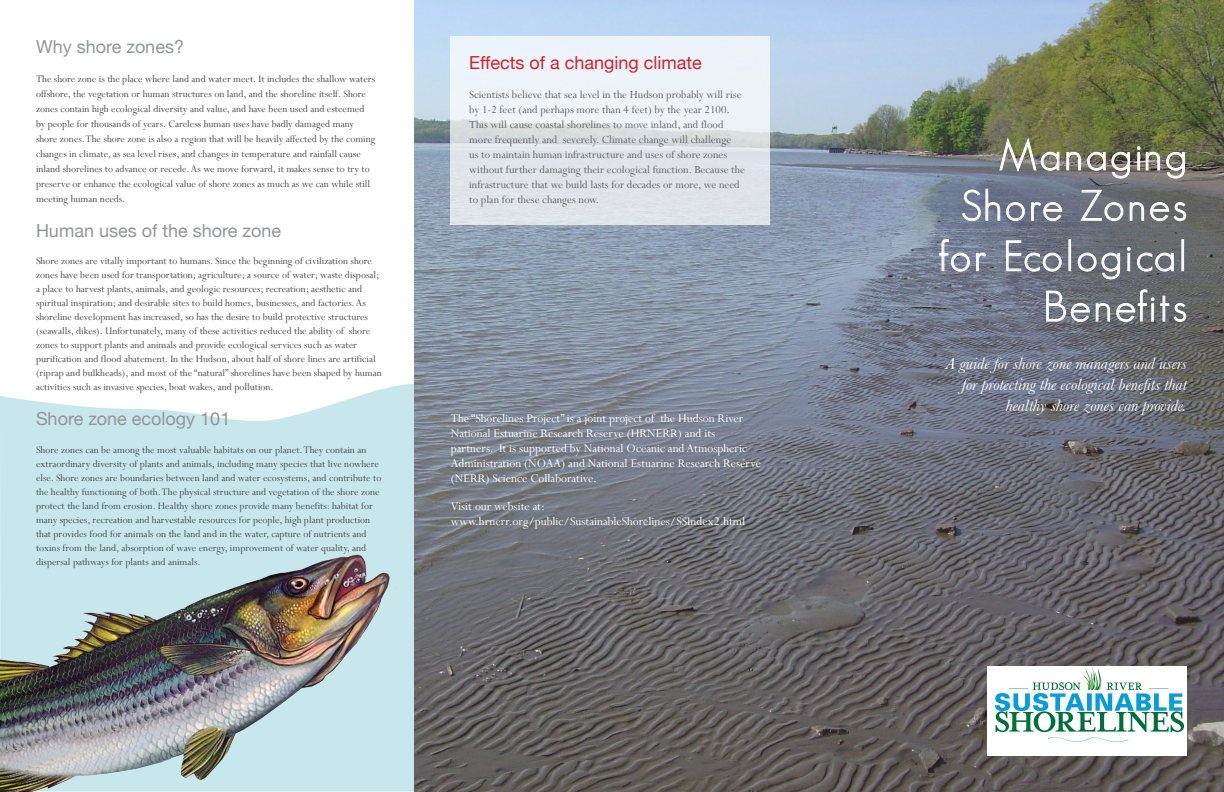
<style>
.page{position:relative;width:1224px;height:792px;background:#fff}
.page>*{position:absolute;margin:0;border:0;box-sizing:border-box;transform-origin:0 0}
.itinerary_text{font:300 42px/50.4px "Geosans";letter-spacing:.07em;color:#fff;text-align:right}
.day{font:18px "Helvetica Neue";color:#939598}
.day-2{font:18px "Helvetica Neue";color:#d1232a}
.itinerary_text-2{font:italic 17px/21px "Baskerville";color:#fff;text-align:right}
.itinerary_text-3{font:13px/15px "Perpetua";color:#fff}
.itinerary_text-4{font:12px/15px "Perpetua";color:#636366}
.basicSmall{font:11px/14px "Perpetua";color:#4b4c4d}
.itinerary_text-5{font:11px/15px "Perpetua";color:#4b4c4d}
</style>
<div class="page">
<img style="left:414px;top:0;width:810px;height:792px">
<svg style="left:451px;top:36px;width:319px;height:189px;background:#e5eaef"></svg>
<svg style="left:0;top:384px;width:414px;height:408px;background:#cfeaef"></svg>
<img style="left:0;top:538px;width:396px;height:254px">
<svg style="left:999px;top:136px;width:61px;height:37px;background:#8a8c76"></svg>
<svg style="left:1066px;top:151px;width:15px;height:20px"></svg>
<svg style="left:1087px;top:146px;width:98px;height:33px;background:#868577"></svg>
<svg style="left:962px;top:188px;width:63px;height:34px;background:#838b9d"></svg>
<svg style="left:1031px;top:202px;width:32px;height:20px"></svg>
<svg style="left:1079px;top:189px;width:108px;height:33px;background:#7d8084"></svg>
<svg style="left:939px;top:239px;width:31px;height:33px"></svg>
<svg style="left:976px;top:252px;width:11px;height:20px"></svg>
<svg style="left:1005px;top:240px;width:57px;height:32px;background:#848895"></svg>
<div style="left:1068px;top:239px;width:3px;height:32px;border:1px solid #fff"></div>
<svg style="left:1077px;top:246px;width:54px;height:34px;background:#80838b"></svg>
<svg style="left:1137px;top:252px;width:37px;height:20px"></svg>
<div style="left:1181px;top:239px;width:3px;height:32px;border:1px solid #fff"></div>
<svg style="left:1046px;top:289px;width:141px;height:34px;background:#808389"></svg>
<img style="left:988px;top:666px;width:199px;height:90px">
<p class="day" style="left:36px;top:36px;width:150px">Why shore zones?</p>
<p class="itinerary_text-5" style="left:36px;top:71px;width:341px">The shore zone is the place where land and water meet. It includes the shallow waters offshore, the vegetation or human structures on land, and the shoreline itself. Shore zones contain high ecological diversity and value, and have been used and esteemed by people for thousands of years. Careless human uses have badly damaged many shore zones. The shore zone is also a region that will be heavily affected by the coming changes in climate, as sea level rises, and changes in temperature and rainfall cause inland shorelines to advance or recede. As we move forward, it makes sense to try to preserve or enhance the ecological value of shore zones as much as we can while still meeting human needs.</p>
<p class="day" style="left:36px;top:220px;width:247px">Human uses of the shore zone</p>
<p class="basicSmall" style="left:36px;top:254px;width:347px">Shore zones are vitally important to humans. Since the beginning of civilization shore zones have been used for transportation; agriculture; a source of water; waste disposal; a place to harvest plants, animals, and geologic resources; recreation; aesthetic and spiritual inspiration; and desirable sites to build homes, businesses, and factories. As shoreline development has increased, so has the desire to build protective structures (seawalls, dikes). Unfortunately, many of these activities reduced the ability of shore zones to support plants and animals and provide ecological services such as water purification and flood abatement. In the Hudson, about half of shore lines are artificial (riprap and bulkheads), and most of the “natural” shorelines have been shaped by human activities such as invasive species, boat wakes, and pollution.</p>
<p class="day" style="left:36px;top:408px;width:196px">Shore zone ecology 101</p>
<p class="basicSmall" style="left:36px;top:442px;width:347px">Shore zones can be among the most valuable habitats on our planet. They contain an extraordinary diversity of plants and animals, including many species that live nowhere else. Shore zones are boundaries between land and water ecosystems, and contribute to the healthy functioning of both. The physical structure and vegetation of the shore zone protect the land from erosion. Healthy shore zones provide many benefits: habitat for many species, recreation and harvestable resources for people, high plant production that provides food for animals on the land and in the water, capture of nutrients and toxins from the land, absorption of wave energy, improvement of water quality, and dispersal pathways for plants and animals.</p>
<p class="day-2" style="left:469px;top:52px;width:234px">Effects of a changing climate</p>
<p class="itinerary_text-4" style="left:469px;top:86px;width:277px">Scientists believe that sea level in the Hudson probably will rise by 1-2 feet (and perhaps more than 4 feet) by the year 2100.<br>This will cause coastal shorelines to move inland, and flood more frequently and severely. Climate change will challenge<br>us to maintain human infrastructure and uses of shore zones without further damaging their ecological function. Because the infrastructure that we build lasts for decades or more, we need to plan for these changes now.</p>
<p class="itinerary_text-3" style="left:451px;top:410px;width:312px">The “Shorelines Project” is a joint project of the Hudson River National Estuarine Research Reserve (HRNERR) and its partners. It is supported by National Oceanic and Atmospheric Administration (NOAA) and National Estuarine Research Reserve (NERR) Science Collaborative.</p>
<p class="itinerary_text-3" style="left:451px;top:499px;width:296px">Visit our website at: www.hrnerr.org/public/SustainableShorelines/SSIndex2.html</p>
<p class="itinerary_text" style="left:938px;top:130px;width:250px">Managing<br>Shore Zones for Ecological<br>Benefits</p>
<p class="itinerary_text-2" style="left:946px;top:353px;width:242px">A guide for shore zone managers and users for protecting the ecological benefits that healthy shore zones can provide.</p>
</div>
